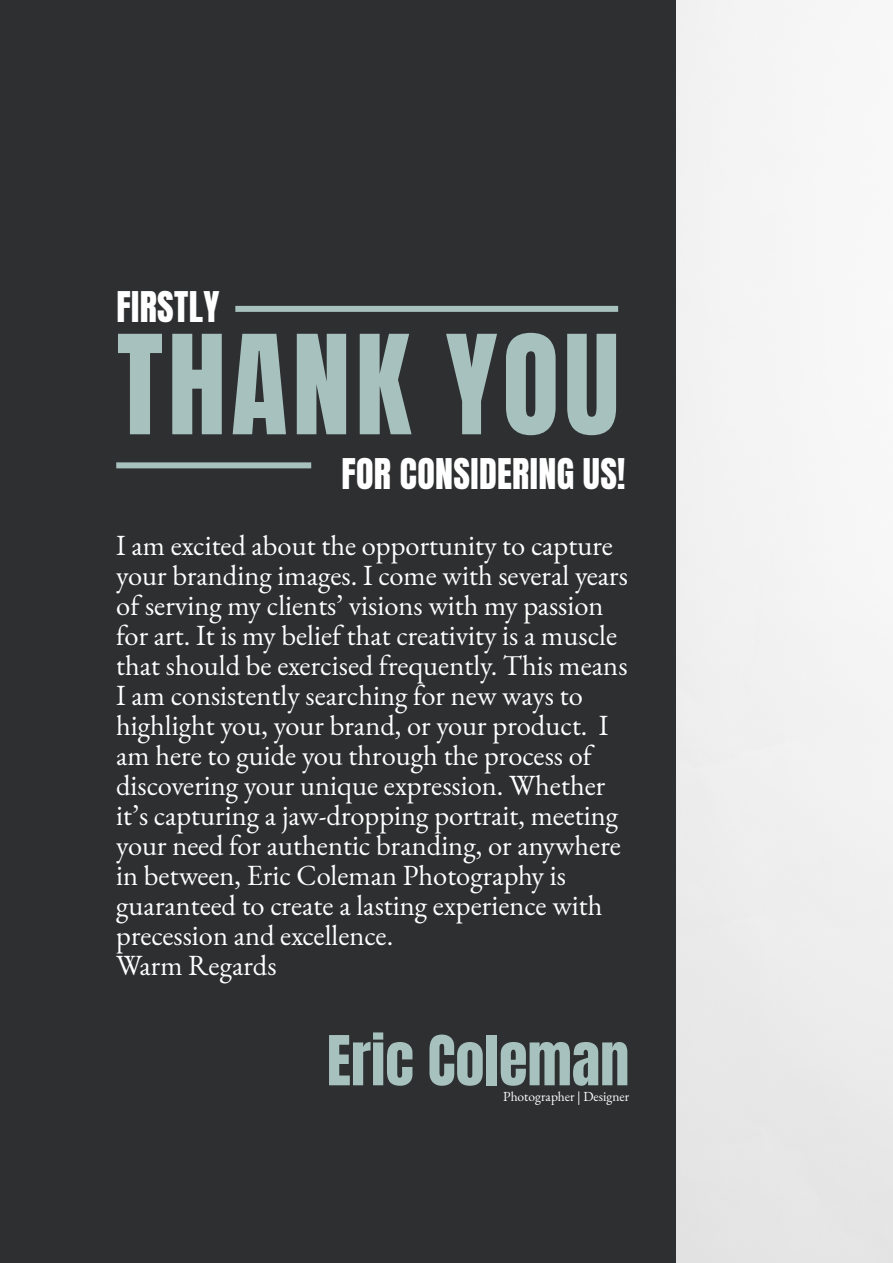
<style>
.page{position:relative;width:893px;height:1263px;background:#fff}
.page>*{position:absolute;margin:0;border:0;box-sizing:border-box;transform-origin:0 0}
.Page_Header_-_Blue{font:117px "Anton";letter-spacing:.04em;color:#a7c1be}
.Page_Header_-_Blue-2{font:58.5px "Anton";color:#a7c1be}
.Page_Header_-_White{font:36px "Anton";letter-spacing:.01em;color:#fff}
.Page_Body_Text_-_Whi{font:28.5px/30px "EB Garamond";color:#fff}
.Identification_Text{font:13.5px "EB Garamond";color:#fff}
</style>
<div class="page">
<div style="left:0;top:0;width:676px;height:1263px;background:#2e2f30"></div>
<div style="left:116px;top:462px;width:195px;height:6px;background:#a7c1be"></div>
<div style="left:235px;top:306px;width:383px;height:6px;background:#a7c1be"></div>
<p class="Page_Header_-_White" style="left:116px;top:288px;width:105px">FIRSTLY</p>
<p class="Page_Header_-_Blue" style="left:117px;top:325px;width:504px">THANK YOU</p>
<p class="Page_Header_-_White" style="left:341px;top:455px;width:285px">FOR CONSIDERING US!</p>
<p class="Page_Body_Text_-_Whi" style="left:116px;top:531px;width:513px">I am excited about the opportunity to capture your branding images. I come with several years of serving my clients’ visions with my passion for art. It is my belief that creativity is a muscle that should be exercised frequently. This means I am consistently searching for new ways to highlight you, your brand, or your product. I am here to guide you through the process of discovering your unique expression. Whether it’s capturing a jaw-dropping portrait, meeting your need for authentic branding, or anywhere in between, Eric Coleman Photography is guaranteed to create a lasting experience with precession and excellence.</p>
<p class="Page_Body_Text_-_Whi" style="left:116px;top:951px;width:162px">Warm Regards</p>
<p class="Page_Header_-_Blue-2" style="left:327px;top:1031px;width:304px">Eric Coleman</p>
<p class="Identification_Text" style="left:503px;top:1088px;width:128px">Photographer | Designer</p>
</div>
